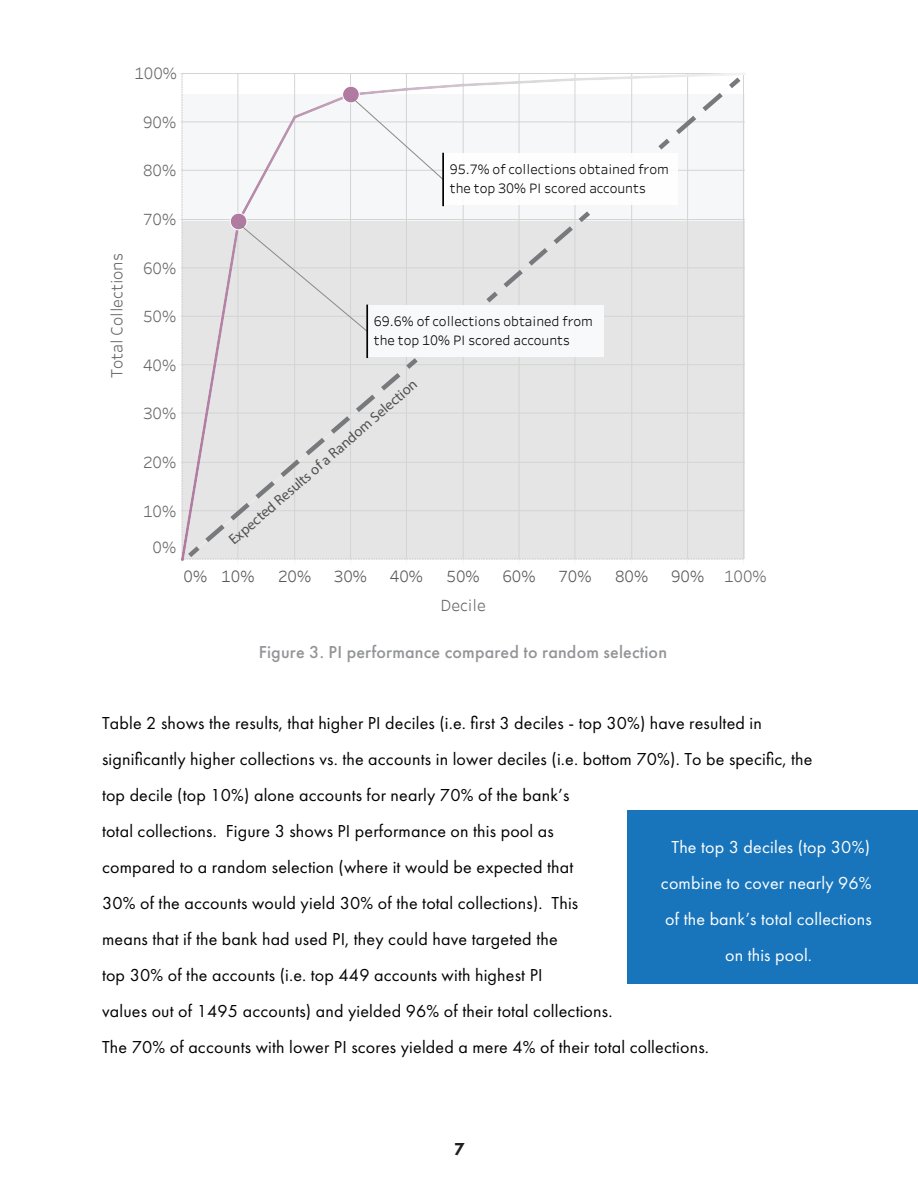
<style>
.page{position:relative;width:918px;height:1188px;background:#fff}
.page>*{position:absolute;margin:0;border:0;box-sizing:border-box;transform-origin:0 0}
.t1{font:18px/36px "Futura PT";letter-spacing:.01em;color:#030203}
.t2{font:18px/36px "Futura PT";letter-spacing:.01em;color:#fff;text-align:center}
.t3{font:500 18px "Futura PT";letter-spacing:.01em;color:#929497}
.t4{font:800 18px "Futura PT";color:#221f1f}
.t5{font:15.9px "Tableau";color:#676767}
.t6{font:15.9px "Tableau";color:#555656}
.t7{font:14.7px "Myriad Pro";color:#4f5050}
.t8{font:13.35px/18.3px "Tableau";color:#030203}
</style>
<div class="page">
<div style="left:627px;top:810px;width:291px;height:174px;background:#1875bb"></div>
<svg style="left:181px;top:73px;width:564px;height:488px"></svg>
<p class="t5" style="left:134px;top:64px;width:44px">100%</p>
<p class="t5" style="left:107px;top:378px;width:126px;rotate:-90deg">Total Collections</p>
<p class="t5" style="left:143px;top:112px;width:35px">90%</p>
<p class="t5" style="left:143px;top:161px;width:35px">80%</p>
<p class="t5" style="left:143px;top:210px;width:35px">70%</p>
<p class="t8" style="left:450px;top:161px;width:221px">95.7% of collections obtained from the top 30% PI scored accounts</p>
<p class="t5" style="left:143px;top:258px;width:35px">60%</p>
<p class="t5" style="left:143px;top:307px;width:35px">50%</p>
<p class="t5" style="left:143px;top:355px;width:35px">40%</p>
<p class="t5" style="left:143px;top:404px;width:35px">30%</p>
<p class="t5" style="left:143px;top:453px;width:35px">20%</p>
<p class="t5" style="left:143px;top:501px;width:35px">10%</p>
<p class="t5" style="left:153px;top:538px;width:25px">0%</p>
<p class="t8" style="left:374px;top:312px;width:221px">69.6% of collections obtained from the top 10% PI scored accounts</p>
<p class="t7" style="left:227px;top:538px;width:245px;rotate:-41deg">Expected Results of a Random Selection</p>
<p class="t6" style="left:184px;top:567px;width:72px">0% 10%</p>
<p class="t6" style="left:278px;top:567px;width:35px">20%</p>
<p class="t6" style="left:334px;top:567px;width:35px">30%</p>
<p class="t6" style="left:390px;top:567px;width:35px">40%</p>
<p class="t6" style="left:447px;top:567px;width:35px">50%</p>
<p class="t6" style="left:503px;top:567px;width:35px">60%</p>
<p class="t6" style="left:558px;top:567px;width:35px">70%</p>
<p class="t6" style="left:615px;top:567px;width:35px">80%</p>
<p class="t6" style="left:671px;top:567px;width:35px">90%</p>
<p class="t5" style="left:440px;top:596px;width:47px">Decile</p>
<p class="t3" style="left:259px;top:644px;width:410px">Figure 3. PI performance compared to random selection</p>
<p class="t5" style="left:724px;top:567px;width:44px">100%</p>
<p class="t1" style="left:102px;top:707px;width:712px">Table 2 shows the results, that higher PI deciles (i.e. first 3 deciles - top 30%) have resulted in significantly higher collections vs. the accounts in lower deciles (i.e. bottom 70%). To be specific, the top decile (top 10%) alone accounts for nearly 70% of the bank’s<br>total collections. Figure 3 shows PI performance on this pool as<br>compared to a random selection (where it would be expected that<br>30% of the accounts would yield 30% of the total collections). This<br>means that if the bank had used PI, they could have targeted the<br>top 30% of the accounts (i.e. top 449 accounts with highest PI<br>values out of 1495 accounts) and yielded 96% of their total collections.<br>The 70% of accounts with lower PI scores yielded a mere 4% of their total collections.</p>
<p class="t2" style="left:661px;top:830px;width:212px">The top 3 deciles (top 30%) combine to cover nearly 96% of the bank’s total collections on this pool.</p>
<p class="t4" style="left:454px;top:1142px;width:12px">7</p>
</div>
